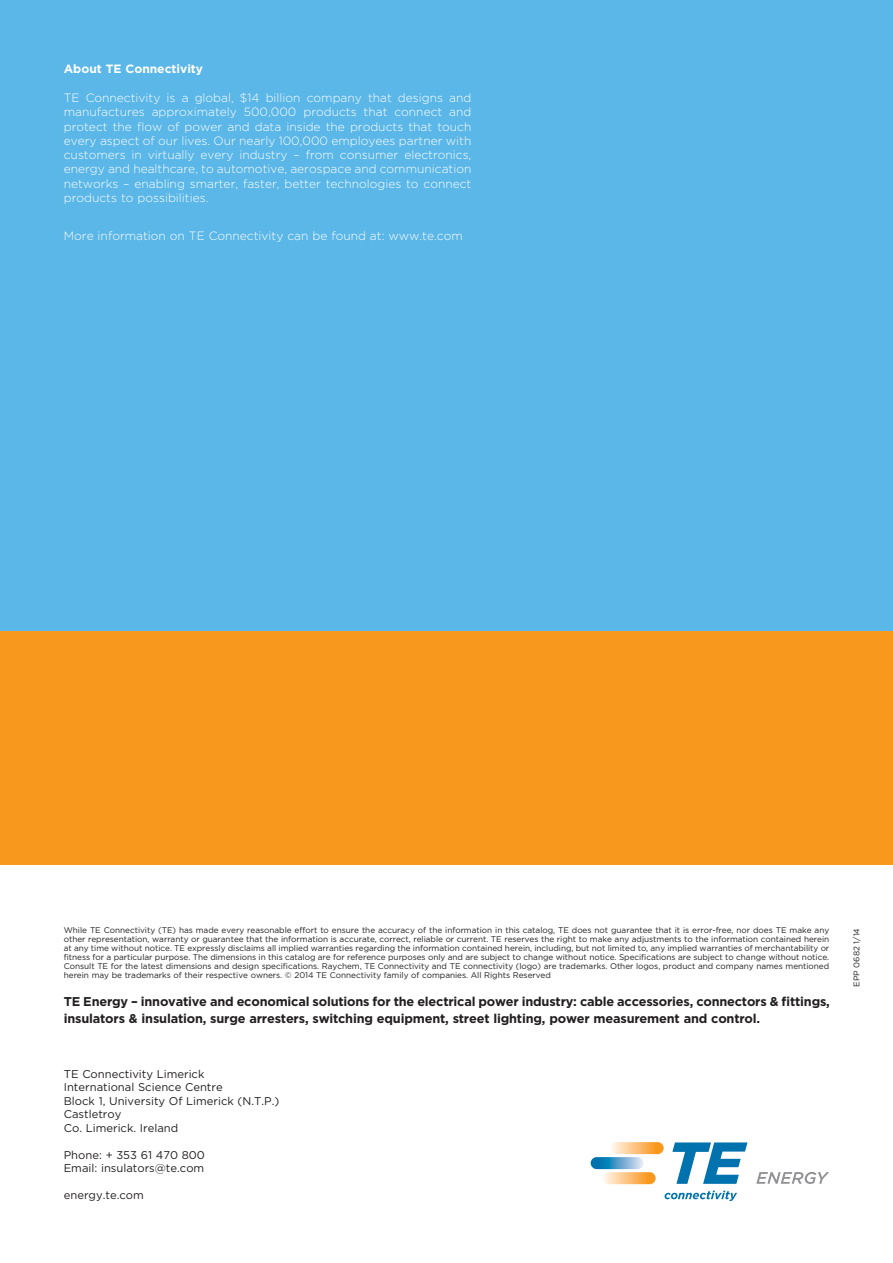
<style>
.page{position:relative;width:893px;height:1263px;background:#fff}
.page>*{position:absolute;margin:0;border:0;box-sizing:border-box;transform-origin:0 0}
.t1{font:700 12.75px/16.5px "Gotham";letter-spacing:-.015em;color:#231f20}
.t2{font:300 12px/14.2px "Gotham";color:#fff;text-align:justify}
.t3{font:700 12px "Gotham";color:#fff}
.t4{font:11.25px/13.5px "Gotham";color:#231f20}
.t5{font:8.25px/9px "Gotham";letter-spacing:-.005em;color:#231f20;text-align:justify}
</style>
<div class="page">
<div style="left:0;top:0;width:893px;height:634px;background:#5bb7e7"></div>
<div style="left:0;top:631px;width:893px;height:234px;background:#f8981d"></div>
<svg style="left:756px;top:1172px;width:73px;height:12px"></svg>
<svg style="left:611px;top:1142px;width:53px;height:12px"></svg>
<svg style="left:603px;top:1172px;width:53px;height:12px"></svg>
<svg style="left:591px;top:1157px;width:52px;height:12px"></svg>
<svg style="left:672px;top:1142px;width:75px;height:42px"></svg>
<svg style="left:664px;top:1191px;width:73px;height:10px"></svg>
<h2 class="t3" style="left:64px;top:65px;width:141px">About TE Connectivity</h2>
<p class="t2" style="left:64px;top:91px;width:409px">TE Connectivity is a global, $14 billion company that designs and manufactures approximately 500,000 products that connect and protect the flow of power and data inside the products that touch every aspect of our lives. Our nearly 100,000 employees partner with customers in virtually every industry – from consumer electronics, energy and healthcare, to automotive, aerospace and communication networks – enabling smarter, faster, better technologies to connect products to possibilities.</p>
<h2 class="t2" style="left:64px;top:229px;width:400px">More information on TE Connectivity can be found at: www.te.com</h2>
<p class="t5" style="left:64px;top:926px;width:767px">While TE Connectivity (TE) has made every reasonable effort to ensure the accuracy of the information in this catalog, TE does not guarantee that it is error-free, nor does TE make any other representation, warranty or guarantee that the information is accurate, correct, reliable or current. TE reserves the right to make any adjustments to the information contained herein at any time without notice. TE expressly disclaims all implied warranties regarding the information contained herein, including, but not limited to, any implied warranties of merchantability or fitness for a particular purpose. The dimensions in this catalog are for reference purposes only and are subject to change without notice. Specifications are subject to change without notice.<br>Consult TE for the latest dimensions and design specifications. Raychem, TE Connectivity and TE connectivity (logo) are trademarks. Other logos, product and company names mentioned herein may be trademarks of their respective owners. © 2014 TE Connectivity family of companies. All Rights Reserved</p>
<p class="t1" style="left:64px;top:995px;width:768px">TE Energy – innovative and economical solutions for the electrical power industry: cable accessories, connectors &amp; fittings, insulators &amp; insulation, surge arresters, switching equipment, street lighting, power measurement and control.</p>
<h3 class="t4" style="left:64px;top:1068px;width:217px">TE Connectivity Limerick<br>International Science Centre<br>Block 1, University Of Limerick (N.T.P.)<br>Castletroy<br>Co. Limerick. Ireland</h3>
<h3 class="t4" style="left:64px;top:1149px;width:143px">Phone: + 353 61 470 800<br>Email: insulators@te.com</h3>
<h3 class="t4" style="left:64px;top:1189px;width:82px">energy.te.com</h3>
<p class="t5" style="left:853px;top:987px;width:61px;rotate:-90deg">EPP 0682 1/14</p>
</div>
